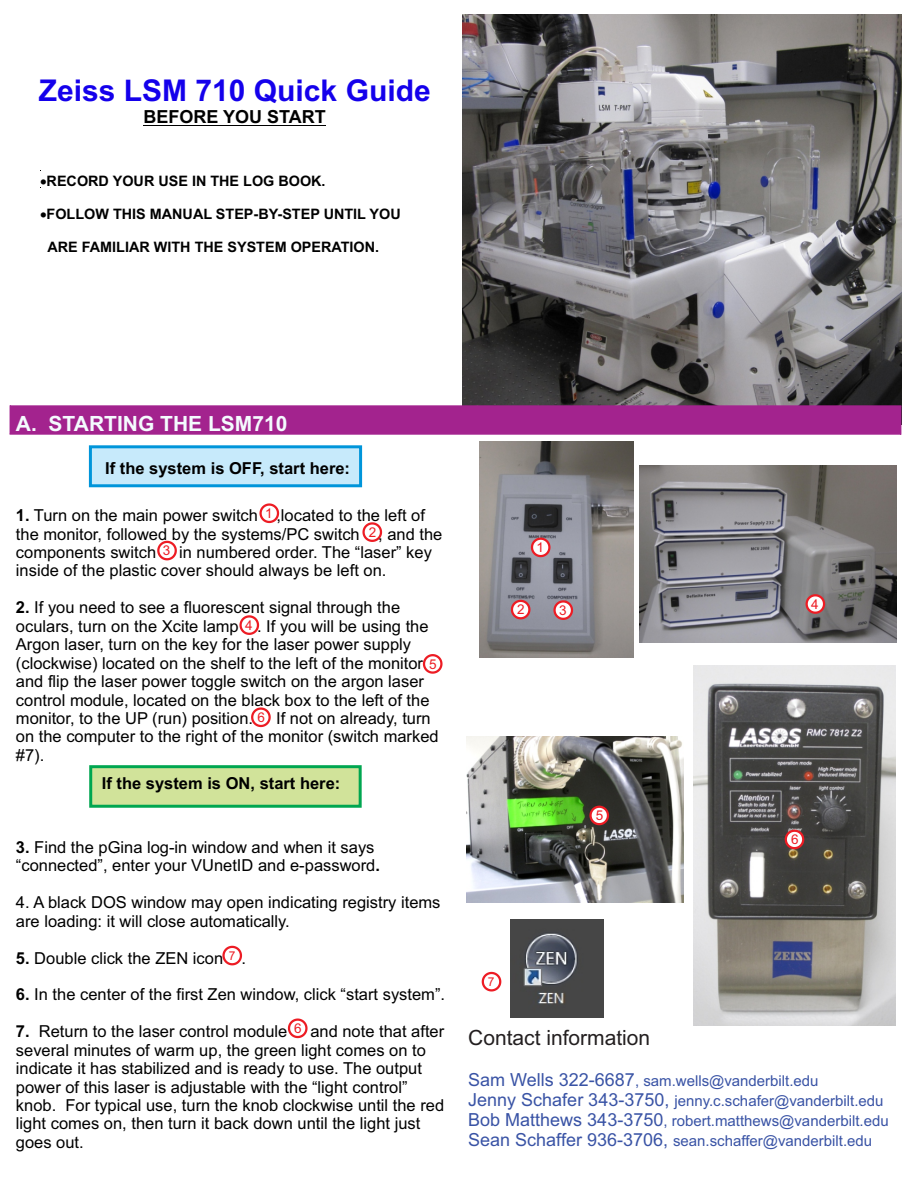
<style>
.page{position:relative;width:918px;height:1188px;background:#fff}
.page>*{position:absolute;margin:0;border:0;box-sizing:border-box;transform-origin:0 0}
.t1{font:700 30px "Arial";color:#1400eb}
.t2{font:700 21px "Arial";color:#f4fbfe}
.t3{font:21px "Arial";color:#231f20}
.t4{font:700 18px "Arial";color:#000}
.t5{font:16.5px/18.5px "Arial";color:#000}
.t6{font:700 16.5px "Arial";color:#000}
.t7{font:15px/20.1px "Arial";color:#3953a5}
.t8{font:700 14.4px "Arial";color:#000}
.t9{font:13.5px "Arial";color:#ed1c24}
.t10{font:12.15px "Arial";color:#ed1c24}
.s1{font-weight:700}
.s2{font-size:18px}
</style>
<div class="page">
<img style="left:462px;top:15px;width:440px;height:409px">
<svg style="left:362px;top:522px;width:20px;height:20px"></svg>
<svg style="left:259px;top:503px;width:20px;height:20px"></svg>
<hr style="left:144px;top:125px;width:182px;height:1px;background:#000">
<svg style="left:88px;top:445px;width:275px;height:43px;background:#a9ddf5"></svg>
<svg style="left:89px;top:765px;width:273px;height:43px;background:#b0d98f"></svg>
<svg style="left:157px;top:541px;width:20px;height:19px"></svg>
<svg style="left:239px;top:615px;width:20px;height:20px"></svg>
<img style="left:480px;top:442px;width:153px;height:215px">
<img style="left:640px;top:465px;width:256px;height:177px">
<svg style="left:511px;top:600px;width:20px;height:19px"></svg>
<svg style="left:531px;top:538px;width:20px;height:19px"></svg>
<svg style="left:553px;top:600px;width:20px;height:20px"></svg>
<img style="left:693px;top:665px;width:202px;height:360px">
<img style="left:467px;top:736px;width:216px;height:167px">
<svg style="left:806px;top:594px;width:19px;height:20px"></svg>
<svg style="left:423px;top:654px;width:20px;height:20px"></svg>
<svg style="left:589px;top:806px;width:20px;height:19px"></svg>
<svg style="left:785px;top:830px;width:19px;height:19px"></svg>
<svg style="left:251px;top:707px;width:20px;height:20px"></svg>
<svg style="left:222px;top:946px;width:20px;height:19px"></svg>
<svg style="left:482px;top:972px;width:19px;height:20px"></svg>
<div style="left:10px;top:405px;width:891px;height:30px;background:#a3238e"></div>
<svg style="left:288px;top:1019px;width:20px;height:19px"></svg>
<img style="left:511px;top:919px;width:92px;height:98px">
<h1 class="t1" style="left:39px;top:79px;width:393px">Zeiss LSM 710 Quick Guide</h1>
<p class="t4" style="left:144px;top:110px;width:184px">BEFORE YOU START</p>
<p class="t8" style="left:40px;top:175px;width:287px">•RECORD YOUR USE IN THE LOG BOOK.</p>
<p class="t8" style="left:40px;top:209px;width:362px">•FOLLOW THIS MANUAL STEP-BY-STEP UNTIL YOU</p>
<p class="t8" style="left:48px;top:241px;width:333px">ARE FAMILIAR WITH THE SYSTEM OPERATION.</p>
<p class="t2" style="left:16px;top:416px;width:273px">A. STARTING THE LSM710</p>
<p class="t6" style="left:105px;top:462px;width:246px">If the system is OFF, start here:</p>
<p class="t9" style="left:265px;top:508px;width:9px">1</p>
<p class="t5" style="left:16px;top:508px;width:428px"><span class="s1">1.</span> Turn on the main power switch ,located to the left of the monitor, followed by the systems/PC switch , and the components switch</p>
<p class="t9" style="left:369px;top:527px;width:9px">2</p>
<p class="t9" style="left:163px;top:546px;width:9px">3</p>
<p class="t5" style="left:16px;top:545px;width:418px;text-indent:163px">in numbered order. The “laser” key inside of the plastic cover should always be left on.</p>
<p class="t5" style="left:16px;top:600px;width:415px"><span class="s1">2.</span> If you need to see a fluorescent signal through the oculars, turn on the Xcite lamp . If you will be using the Argon laser, turn on the key for the laser power supply (clockwise) located on the shelf to the left of the monitor and flip the laser power toggle switch on the argon laser control module, located on the black box to the left of the monitor, to the UP (run) position.</p>
<p class="t9" style="left:245px;top:620px;width:9px">4</p>
<p class="t9" style="left:429px;top:659px;width:9px">5</p>
<p class="t5" style="left:16px;top:710px;width:424px;text-indent:260px">If not on already, turn on the computer to the right of the monitor (switch marked #7).</p>
<p class="t9" style="left:257px;top:712px;width:9px">6</p>
<p class="t6" style="left:102px;top:777px;width:240px">If the system is ON, start here:</p>
<p class="t5" style="left:16px;top:839px;width:366px"><span class="s1">3.</span> Find the pGina log-in window and when it says “connected”, enter your VUnetID and e-password<span class="s1">.</span></p>
<p class="t5" style="left:16px;top:895px;width:426px">4. A black DOS window may open indicating registry items are loading: it will close automatically.</p>
<p class="t5" style="left:16px;top:950px;width:232px"><span class="s1">5.</span> Double click the ZEN icon .</p>
<p class="t5" style="left:16px;top:987px;width:431px"><span class="s1">6.</span> In the center of the first Zen window, click “start system”.</p>
<p class="t5" style="left:16px;top:1024px;width:273px"><span class="s1">7.</span> Return to the laser control module</p>
<p class="t10" style="left:229px;top:951px;width:8px">7</p>
<p class="t9" style="left:294px;top:1023px;width:9px">6</p>
<p class="t5" style="left:16px;top:1024px;width:430px;text-indent:294px">and note that after several minutes of warm up, the green light comes on to indicate it has stabilized and is ready to use. The output power of this laser is adjustable with the “light control” knob. For typical use, turn the knob clockwise until the red light comes on, then turn it back down until the light just goes out.</p>
<p class="t9" style="left:537px;top:542px;width:9px">1</p>
<p class="t9" style="left:517px;top:605px;width:9px">2</p>
<p class="t9" style="left:559px;top:605px;width:9px">3</p>
<p class="t10" style="left:488px;top:977px;width:8px">7</p>
<p class="t9" style="left:596px;top:810px;width:9px">5</p>
<p class="t9" style="left:811px;top:599px;width:9px">4</p>
<p class="t9" style="left:791px;top:834px;width:9px">6</p>
<p class="t3" style="left:468px;top:1030px;width:184px">Contact information</p>
<p class="t7" style="left:468px;top:1072px;width:422px"><span class="s2">Sam Wells 322-6687</span>, sam.wells@vanderbilt.edu<br><span class="s2">Jenny Schafer 343-3750,</span> jenny.c.schafer@vanderbilt.edu <span class="s2">Bob Matthews 343-3750</span>, robert.matthews@vanderbilt.edu <span class="s2">Sean Schaffer 936-3706,</span> sean.schaffer@vanderbilt.edu</p>
</div>
